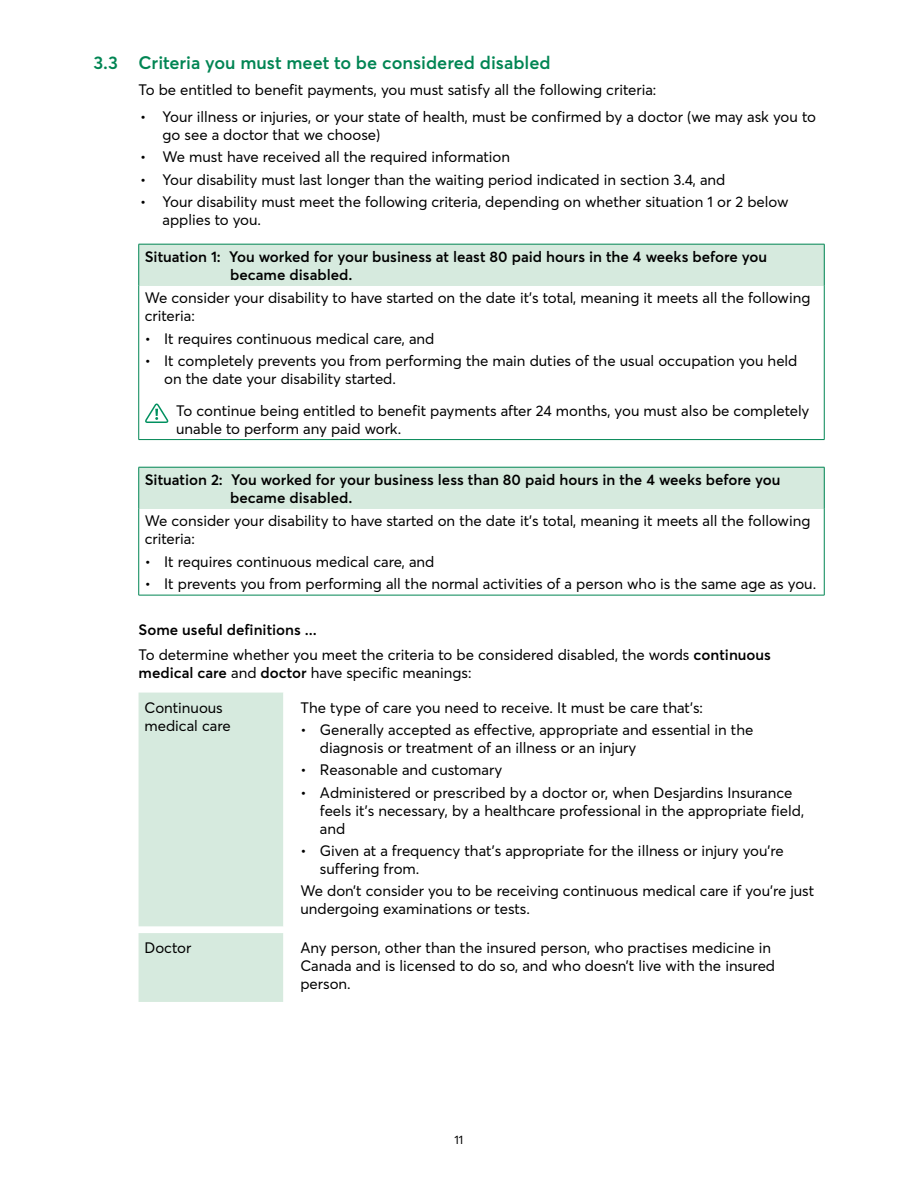
<style>
.page{position:relative;width:918px;height:1188px;background:#fff}
.page>*{position:absolute;margin:0;border:0;box-sizing:border-box;transform-origin:0 0}
.t1{font:600 18px "Desjardins Sans";color:#008553}
.t2{font:15px/18px "Desjardins Sans";color:#000}
.t3{font:600 15px/18px "Desjardins Sans";color:#000}
.t4{font:12px "Desjardins Sans";color:#000}
.s1{font-weight:600}
</style>
<div class="page">
<div style="left:139px;top:244px;width:685px;height:42px;background:#d6eade"></div>
<hr style="left:138px;top:244px;width:1px;height:42px;background:#008553">
<hr style="left:139px;top:244px;width:685px;height:1px;background:#008553">
<hr style="left:824px;top:244px;width:1px;height:42px;background:#008553">
<hr style="left:138px;top:286px;width:1px;height:153px;background:#008553">
<hr style="left:824px;top:286px;width:1px;height:153px;background:#008553">
<hr style="left:139px;top:439px;width:685px;height:1px;background:#008553">
<svg style="left:145px;top:404px;width:24px;height:19px"></svg>
<div style="left:139px;top:467px;width:685px;height:42px;background:#d6eade"></div>
<hr style="left:138px;top:467px;width:1px;height:42px;background:#008553">
<hr style="left:139px;top:467px;width:685px;height:1px;background:#008553">
<hr style="left:824px;top:467px;width:1px;height:42px;background:#008553">
<hr style="left:138px;top:509px;width:1px;height:86px;background:#008553">
<hr style="left:824px;top:509px;width:1px;height:86px;background:#008553">
<hr style="left:139px;top:595px;width:685px;height:1px;background:#008553">
<div style="left:139px;top:693px;width:144px;height:309px;background:#d6eade"></div>
<p class="t1" style="left:94px;top:51px;width:459px">3.3 Criteria you must meet to be considered disabled</p>
<p class="t2" style="left:139px;top:81px;width:519px">To be entitled to benefit payments, you must satisfy all the following criteria:</p>
<p class="t2" style="left:163px;top:108px;width:655px;text-indent:-22px">• Your illness or injuries, or your state of health, must be confirmed by a doctor (we may ask you to go see a doctor that we choose)</p>
<p class="t2" style="left:140px;top:148px;width:372px">• We must have received all the required information</p>
<p class="t2" style="left:140px;top:171px;width:587px">• Your disability must last longer than the waiting period indicated in section 3.4, and</p>
<p class="t2" style="left:163px;top:193px;width:627px;text-indent:-22px">• Your disability must meet the following criteria, depending on whether situation 1 or 2 below applies to you.</p>
<p class="t3" style="left:230px;top:247px;width:538px;text-indent:-86px">Situation 1: You worked for your business at least 80 paid hours in the 4 weeks before you became disabled.</p>
<p class="t2" style="left:145px;top:289px;width:667px">We consider your disability to have started on the date it’s total, meaning it meets all the following criteria:</p>
<p class="t2" style="left:145px;top:329px;width:291px">• It requires continuous medical care, and</p>
<p class="t2" style="left:164px;top:352px;width:635px;text-indent:-20px">• It completely prevents you from performing the main duties of the usual occupation you held on the date your disability started.</p>
<p class="t2" style="left:176px;top:401px;width:635px">To continue being entitled to benefit payments after 24 months, you must also be completely unable to perform any paid work.</p>
<p class="t3" style="left:230px;top:470px;width:552px;text-indent:-86px">Situation 2: You worked for your business less than 80 paid hours in the 4 weeks before you became disabled.</p>
<p class="t2" style="left:145px;top:512px;width:667px">We consider your disability to have started on the date it’s total, meaning it meets all the following criteria:</p>
<p class="t2" style="left:145px;top:552px;width:291px">• It requires continuous medical care, and</p>
<p class="t2" style="left:145px;top:575px;width:673px">• It prevents you from performing all the normal activities of a person who is the same age as you.</p>
<p class="t2" style="left:139px;top:618px;width:634px;line-height:24.8px"><span class="s1">Some useful definitions ...<br></span>To determine whether you meet the criteria to be considered disabled, the words <span class="s1">continuous</span></p>
<p class="t2" style="left:139px;top:664px;width:335px"><span class="s1">medical care</span> and <span class="s1">doctor</span> have specific meanings:</p>
<p class="t2" style="left:145px;top:698px;width:88px">Continuous medical care</p>
<p class="t2" style="left:300px;top:698px;width:404px">The type of care you need to receive. It must be care that’s:</p>
<p class="t2" style="left:320px;top:721px;width:435px;text-indent:-20px">• Generally accepted as effective, appropriate and essential in the diagnosis or treatment of an illness or an injury</p>
<p class="t2" style="left:300px;top:761px;width:203px">• Reasonable and customary</p>
<p class="t2" style="left:320px;top:784px;width:486px;text-indent:-20px">• Administered or prescribed by a doctor or, when Desjardins Insurance feels it’s necessary, by a healthcare professional in the appropriate field, and</p>
<p class="t2" style="left:320px;top:842px;width:465px;text-indent:-20px">• Given at a frequency that’s appropriate for the illness or injury you’re suffering from.</p>
<p class="t2" style="left:300px;top:881px;width:515px">We don’t consider you to be receiving continuous medical care if you’re just undergoing examinations or tests.</p>
<p class="t2" style="left:145px;top:939px;width:48px">Doctor</p>
<p class="t2" style="left:300px;top:939px;width:476px">Any person, other than the insured person, who practises medicine in<br>Canada and is licensed to do so, and who doesn’t live with the insured person.</p>
<p class="t4" style="left:455px;top:1132px;width:10px">11</p>
</div>
